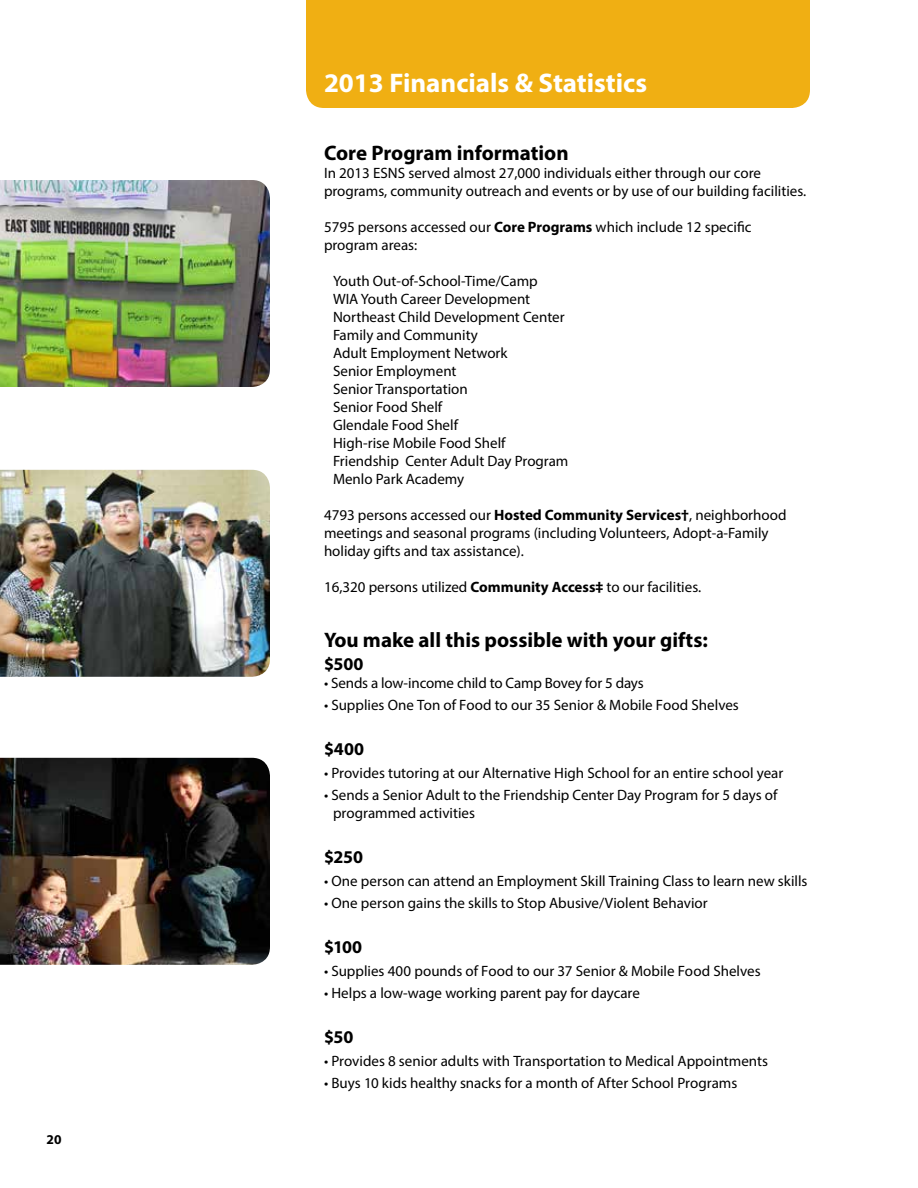
<style>
.page{position:relative;width:918px;height:1188px;background:#fff}
.page>*{position:absolute;margin:0;border:0;box-sizing:border-box;transform-origin:0 0}
.t1{font:700 27px "Myriad Pro";color:#fff}
.t2{font:700 21px "Myriad Pro";color:#000}
.t3{font:700 18px "Myriad Pro";letter-spacing:-.005em;color:#000}
.t4{font:15px/18px "Myriad Pro";color:#000}
.t5{font:700 13.5px "Myriad Pro";color:#000}
.s1{font-weight:700}
</style>
<div class="page">
<div style="left:306px;top:0;width:504px;height:108px;background:#f0af13"></div>
<img style="left:0;top:180px;width:270px;height:207px">
<img style="left:0;top:470px;width:270px;height:207px">
<img style="left:0;top:758px;width:270px;height:207px">
<p class="t5" style="left:47px;top:1131px;width:16px">20</p>
<h1 class="t1" style="left:324px;top:66px;width:325px">2013 Financials &amp; Statistics</h1>
<h2 class="t2" style="left:324px;top:139px;width:246px">Core Program information</h2>
<p class="t4" style="left:324px;top:163px;width:483px">In 2013 ESNS served almost 27,000 individuals either through our core programs, community outreach and events or by use of our building facilities.</p>
<p class="t4" style="left:324px;top:217px;width:429px">5795 persons accessed our <span class="s1">Core Programs</span> which include 12 specific program areas:</p>
<p class="t4" style="left:333px;top:271px;width:237px">Youth Out-of-School-Time/Camp<br>WIA Youth Career Development<br>Northeast Child Development Center<br>Family and Community<br>Adult Employment Network<br>Senior Employment<br>Senior Transportation<br>Senior Food Shelf<br>Glendale Food Shelf<br>High-rise Mobile Food Shelf<br>Friendship Center Adult Day Program<br>Menlo Park Academy</p>
<p class="t4" style="left:324px;top:505px;width:464px">4793 persons accessed our <span class="s1">Hosted Community Services†</span>, neighborhood meetings and seasonal programs (including Volunteers, Adopt-a-Family holiday gifts and tax assistance).</p>
<p class="t4" style="left:324px;top:577px;width:377px">16,320 persons utilized <span class="s1">Community Access‡</span> to our facilities.</p>
<h2 class="t2" style="left:324px;top:626px;width:385px">You make all this possible with your gifts:</h2>
<p class="t3" style="left:324px;top:652px;width:41px">$500</p>
<p class="t4" style="left:324px;top:673px;width:321px">• Sends a low-income child to Camp Bovey for 5 days</p>
<p class="t4" style="left:324px;top:696px;width:416px">• Supplies One Ton of Food to our 35 Senior &amp; Mobile Food Shelves</p>
<p class="t3" style="left:324px;top:737px;width:42px">$400</p>
<p class="t4" style="left:324px;top:763px;width:461px">• Provides tutoring at our Alternative High School for an entire school year</p>
<p class="t4" style="left:333px;top:786px;width:446px;text-indent:-9px">• Sends a Senior Adult to the Friendship Center Day Program for 5 days of programmed activities</p>
<p class="t3" style="left:324px;top:845px;width:41px">$250</p>
<p class="t4" style="left:324px;top:871px;width:485px">• One person can attend an Employment Skill Training Class to learn new skills</p>
<p class="t4" style="left:324px;top:894px;width:385px">• One person gains the skills to Stop Abusive/Violent Behavior</p>
<p class="t3" style="left:324px;top:935px;width:40px">$100</p>
<p class="t4" style="left:324px;top:961px;width:438px">• Supplies 400 pounds of Food to our 37 Senior &amp; Mobile Food Shelves</p>
<p class="t4" style="left:324px;top:984px;width:318px">• Helps a low-wage working parent pay for daycare</p>
<p class="t3" style="left:324px;top:1025px;width:31px">$50</p>
<p class="t4" style="left:324px;top:1051px;width:446px">• Provides 8 senior adults with Transportation to Medical Appointments</p>
<p class="t4" style="left:324px;top:1074px;width:415px">• Buys 10 kids healthy snacks for a month of After School Programs</p>
</div>
